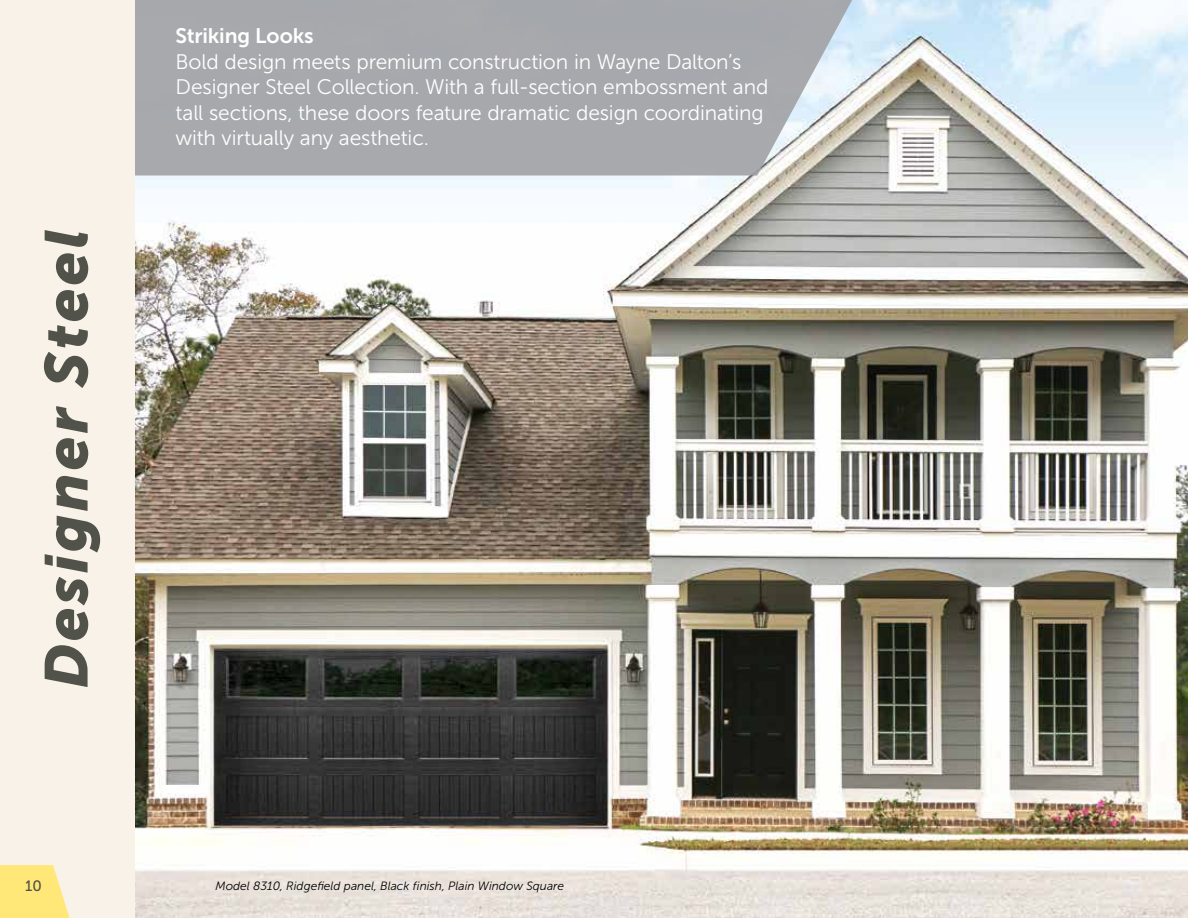
<style>
.page{position:relative;width:1188px;height:918px;background:#fff}
.page>*{position:absolute;margin:0;border:0;box-sizing:border-box;transform-origin:0 0}
.t1{font:italic 60px "Museo Sans 900";letter-spacing:.05em;color:#51534a}
.t2{font:21px/25.5px "Museo Sans 300";letter-spacing:-.005em;color:#fff}
.t3{font:21px "Museo Sans 700";letter-spacing:-.01em;color:#fff}
.t4{font:15px "Museo Sans 500";color:#51534a}
.t5{font:italic 12px "Museo Sans 300";color:#000}
</style>
<div class="page">
<img style="left:135px;top:0;width:1053px;height:918px">
<svg style="left:135px;top:0;width:724px;height:176px;background:#aaacaf"></svg>
<div style="left:0;top:0;width:135px;height:918px;background:#f8f2e8"></div>
<svg style="left:0;top:865px;width:69px;height:53px;background:#fee983"></svg>
<h1 class="t1" style="left:32px;top:689px;width:461px;rotate:-90deg">Designer Steel</h1>
<p class="t3" style="left:176px;top:24px;width:140px">Striking Looks</p>
<p class="t2" style="left:176px;top:49px;width:594px">Bold design meets premium construction in Wayne Dalton’s Designer Steel Collection. With a full-section embossment and tall sections, these doors feature dramatic design coordinating with virtually any aesthetic.</p>
<p class="t4" style="left:25px;top:878px;width:18px">10</p>
<p class="t5" style="left:215px;top:880px;width:350px">Model 8310, Ridgefield panel, Black finish, Plain Window Square</p>
</div>
